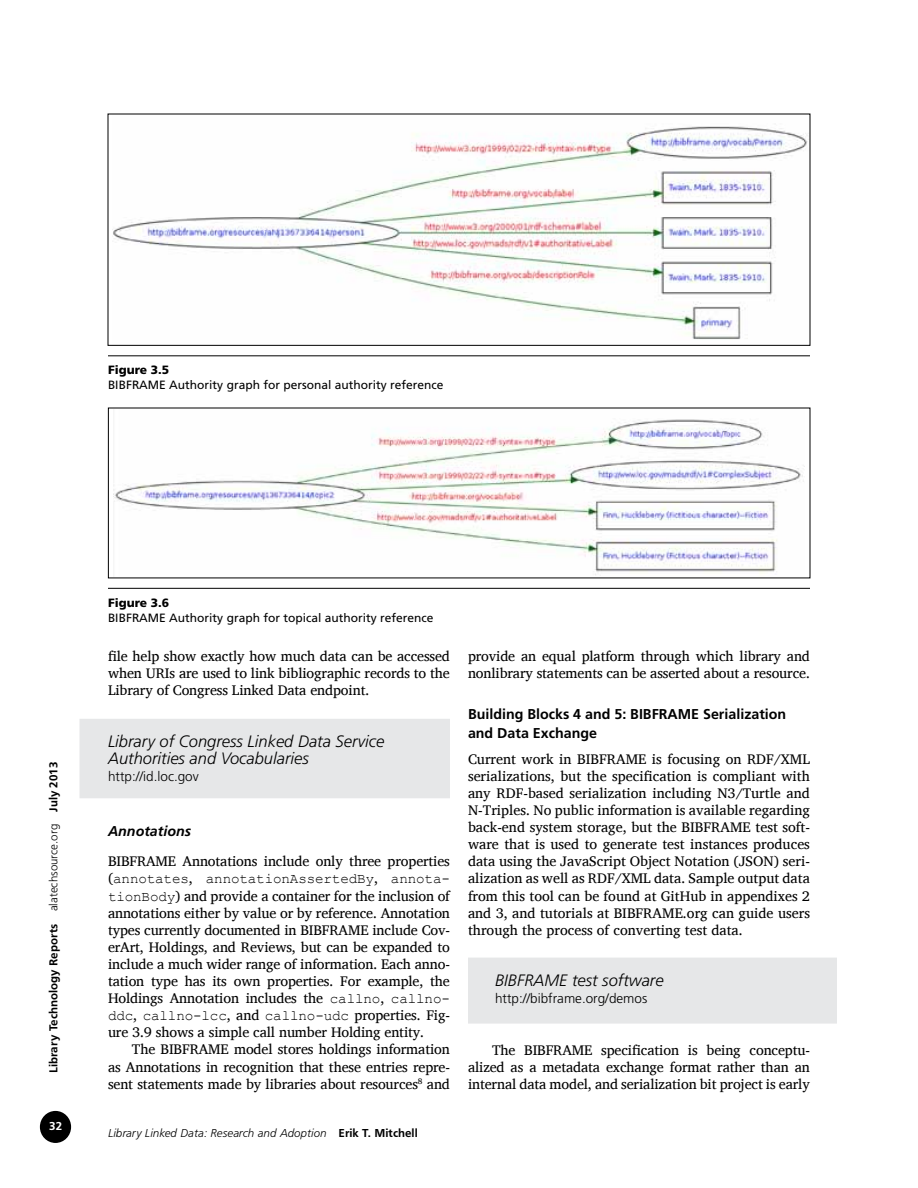
<style>
.page{position:relative;width:918px;height:1188px;background:#fff}
.page>*{position:absolute;margin:0;border:0;box-sizing:border-box;transform-origin:0 0}
.t1{font:italic 300 16.5px/17.1px "Frutiger";color:#000}
.t2{font:14.25px/17.1px "Charis SIL";letter-spacing:-.01em;color:#000;text-align:justify}
.t3{font:14.25px "Courier New";letter-spacing:-.01em;color:#000}
.t4{font:700 14.25px/19.5px "Frutiger";color:#000}
.t5{font:italic 700 14.25px "Frutiger";color:#000}
.t6{font:300 13.5px "Frutiger";color:#000}
.t7{font:12px "Frutiger";color:#000}
.t8{font:12px "Frugal Sans Light Italic DTC";color:#000}
.t9{font:12px "Frugal Sans Bold DTC";color:#000}
.t10{font:900 12px "Frutiger";color:#000}
.t11{font:12px "Frugal Sans Bold DTC";color:#fff}
.s1{font-family:"Frugal Sans Light DTC"}
.s2{font-family:"Charis SIL"}
.s3{font-family:"Courier New"}
.s4{font-family:"Frugal Sans Bold DTC"}
</style>
<div class="page">
<div style="left:41px;top:1112px;width:29px;height:30px;background:#000;border-radius:50%"></div>
<div style="left:40px;top:1111px;width:31px;height:32px;border:2px solid #000;border-radius:50%"></div>
<div style="left:80px;top:719px;width:370px;height:79px;background:#e6e7e8"></div>
<div style="left:468px;top:958px;width:369px;height:66px;background:#e6e7e8"></div>
<img style="left:112px;top:126px;width:696px;height:213px">
<div style="left:108px;top:114px;width:702px;height:232px;border:1px solid #000"></div>
<hr style="left:108px;top:356px;width:702px;height:1px;background:#000">
<img style="left:113px;top:419px;width:692px;height:156px">
<hr style="left:108px;top:588px;width:702px;height:1px;background:#000">
<p class="t10" style="left:108px;top:363px;width:63px">Figure 3.5</p>
<p class="t7" style="left:108px;top:378px;width:337px">BIBFRAME Authority graph for personal authority reference</p>
<p class="t9" style="left:47px;top:1073px;width:313px;rotate:-90deg">Library Technology Reports <span class="s1">alatechsource.org</span> July 2013</p>
<p class="t11" style="left:49px;top:1119px;width:14px">32</p>
<p class="t10" style="left:108px;top:595px;width:63px">Figure 3.6</p>
<p class="t7" style="left:108px;top:610px;width:327px">BIBFRAME Authority graph for topical authority reference</p>
<p class="t2" style="left:108px;top:648px;width:343px">file help show exactly how much data can be accessed when URIs are used to link bibliographic records to the Library of Congress Linked Data endpoint.</p>
<p class="t1" style="left:108px;top:733px;width:278px">Library of Congress Linked Data Service<br>Authorities and Vocabularies</p>
<p class="t6" style="left:108px;top:769px;width:92px">http://id.loc.gov</p>
<p class="t5" style="left:108px;top:823px;width:85px">Annotations</p>
<p class="t2" style="left:108px;top:853px;width:343px">BIBFRAME Annotations include only three properties</p>
<p class="t3" style="left:108px;top:870px;width:343px"><span class="s2">(</span>annotates<span class="s2">,</span> annotationAssertedBy<span class="s2">,</span> annota-</p>
<p class="t2" style="left:108px;top:887px;width:344px"><span class="s3">tionBody</span>) and provide a container for the inclusion of annotations either by value or by reference. Annotation types currently documented in BIBFRAME include Cov&shy;erArt, Holdings, and Reviews, but can be expanded to include a much wider range of information. Each anno&shy;tation type has its own properties. For example, the Holdings Annotation includes the <span class="s3">callno</span>, <span class="s3">callno-</span></p>
<p class="t3" style="left:108px;top:1007px;width:343px">ddc<span class="s2">,</span> callno-lcc<span class="s2">, and</span> callno-udc <span class="s2">properties. Fig-</span></p>
<p class="t2" style="left:108px;top:1024px;width:318px">ure 3.9 shows a simple call number Holding entity.</p>
<p class="t2" style="left:132px;top:1041px;width:319px">The BIBFRAME model stores holdings information</p>
<p class="t2" style="left:108px;top:1058px;width:343px">as Annotations in recognition that these entries repre-</p>
<p class="t2" style="left:108px;top:1075px;width:344px">sent statements made by libraries about resources<sup>8</sup> and</p>
<p class="t8" style="left:108px;top:1126px;width:311px">Library Linked Data: Research and Adoption <span class="s4">Erik T. Mitchell</span></p>
<p class="t2" style="left:468px;top:648px;width:344px">provide an equal platform through which library and nonlibrary statements can be asserted about a resource.</p>
<p class="t4" style="left:468px;top:704px;width:320px">Building Blocks 4 and 5: BIBFRAME Serialization and Data Exchange</p>
<p class="t2" style="left:468px;top:750px;width:344px">Current work in BIBFRAME is focusing on RDF/XML serializations, but the specification is compliant with any RDF-based serialization including N3/Turtle and N-Triples. No public information is available regarding back-end system storage, but the BIBFRAME test soft&shy;ware that is used to generate test instances produces data using the JavaScript Object Notation (JSON) seri&shy;alization as well as RDF/XML data. Sample output data from this tool can be found at GitHub in appendixes 2 and 3, and tutorials at BIBFRAME.org can guide users through the process of converting test data.</p>
<p class="t1" style="left:495px;top:972px;width:170px">BIBFRAME test software</p>
<p class="t6" style="left:495px;top:991px;width:154px">http://bibframe.org/demos</p>
<p class="t2" style="left:468px;top:1041px;width:344px;text-indent:24px">The BIBFRAME specification is being conceptu&shy;alized as a metadata exchange format rather than an internal data model, and serialization bit project is early</p>
</div>
